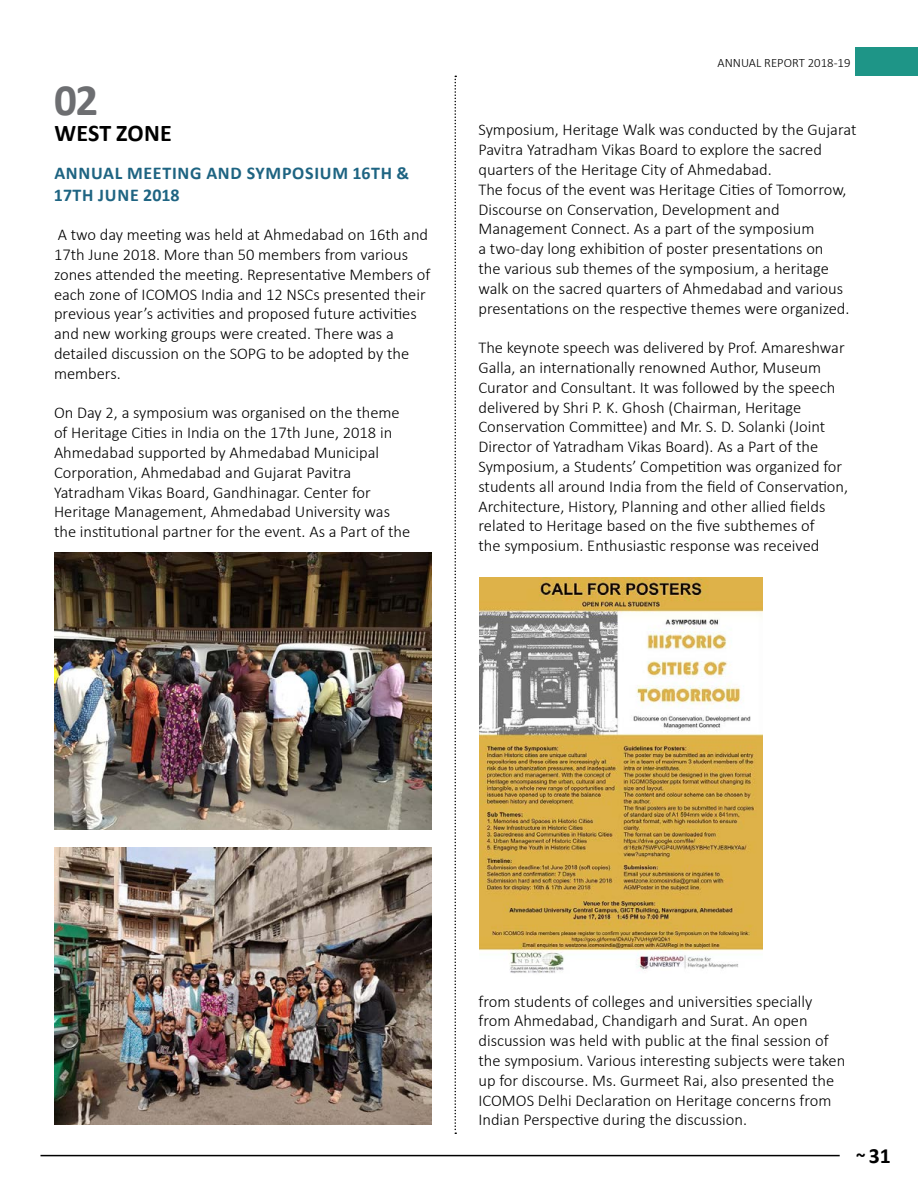
<style>
.page{position:relative;width:918px;height:1188px;background:#fff}
.page>*{position:absolute;margin:0;border:0;box-sizing:border-box;transform-origin:0 0}
.t1{font:700 45px "Calibri";color:#6d6e71}
.t2{font:700 24px "Calibri";letter-spacing:.005em;color:#000}
.t3{font:700 21.75px "Calibri";color:#000}
.t4{font:700 18px/21.6px "Calibri";letter-spacing:.04em;color:#1e6482}
.t5{font:300 16.5px/19.8px "Calibri";color:#000}
.t6{font:300 12.75px "Calibri";color:#000}
.s1{font-size:18.75px}
</style>
<div class="page">
<hr style="left:40px;top:1155px;width:800px;height:1px;background:#000">
<svg style="left:454px;top:76px;width:2px;height:1058px"></svg>
<div style="left:855px;top:48px;width:63px;height:28px;background:#1e9587"></div>
<img style="left:54px;top:553px;width:378px;height:277px">
<img style="left:54px;top:847px;width:378px;height:277px">
<img style="left:480px;top:577px;width:282px;height:397px">
<h1 class="t1" style="left:54px;top:68px;width:46px">02</h1>
<h2 class="t2" style="left:54px;top:116px;width:119px">WEST ZONE</h2>
<p class="t4" style="left:54px;top:162px;width:357px">ANNUAL MEETING AND SYMPOSIUM 16TH &amp;<br>17TH JUNE 2018</p>
<p class="t5" style="left:54px;top:225px;width:378px">A two day meeting was held at Ahmedabad on 16th and 17th June 2018. More than 50 members from various zones attended the meeting. Representative Members of each zone of ICOMOS India and 12 NSCs presented their previous year’s activities and proposed future activities and new working groups were created. There was a detailed discussion on the SOPG to be adopted by the members.</p>
<p class="t5" style="left:54px;top:403px;width:358px">On Day 2, a symposium was organised on the theme of Heritage Cities in India on the 17th June, 2018 in Ahmedabad supported by Ahmedabad Municipal Corporation, Ahmedabad and Gujarat Pavitra Yatradham Vikas Board, Gandhinagar. Center for Heritage Management, Ahmedabad University was the institutional partner for the event. As a Part of the</p>
<p class="t6" style="left:718px;top:55px;width:134px">ANNUAL REPORT 2018-19</p>
<p class="t5" style="left:478px;top:120px;width:380px">Symposium, Heritage Walk was conducted by the Gujarat Pavitra Yatradham Vikas Board to explore the sacred quarters of the Heritage City of Ahmedabad.<br>The focus of the event was Heritage Cities of Tomorrow, Discourse on Conservation, Development and Management Connect. As a part of the symposium<br>a two-day long exhibition of poster presentations on<br>the various sub themes of the symposium, a heritage walk on the sacred quarters of Ahmedabad and various presentations on the respective themes were organized.</p>
<p class="t5" style="left:478px;top:338px;width:371px">The keynote speech was delivered by Prof. Amareshwar Galla, an internationally renowned Author, Museum Curator and Consultant. It was followed by the speech delivered by Shri P. K. Ghosh (Chairman, Heritage Conservation Committee) and Mr. S. D. Solanki (Joint Director of Yatradham Vikas Board). As a Part of the Symposium, a Students’ Competition was organized for students all around India from the field of Conservation, Architecture, History, Planning and other allied fields related to Heritage based on the five subthemes of<br>the symposium. Enthusiastic response was received</p>
<p class="t5" style="left:478px;top:991px;width:368px">from students of colleges and universities specially from Ahmedabad, Chandigarh and Surat. An open discussion was held with public at the final session of the symposium. Various interesting subjects were taken up for discourse. Ms. Gurmeet Rai, also presented the ICOMOS Delhi Declaration on Heritage concerns from Indian Perspective during the discussion.</p>
<h3 class="t3" style="left:856px;top:1140px;width:36px"><span class="s1">~</span>31</h3>
</div>
